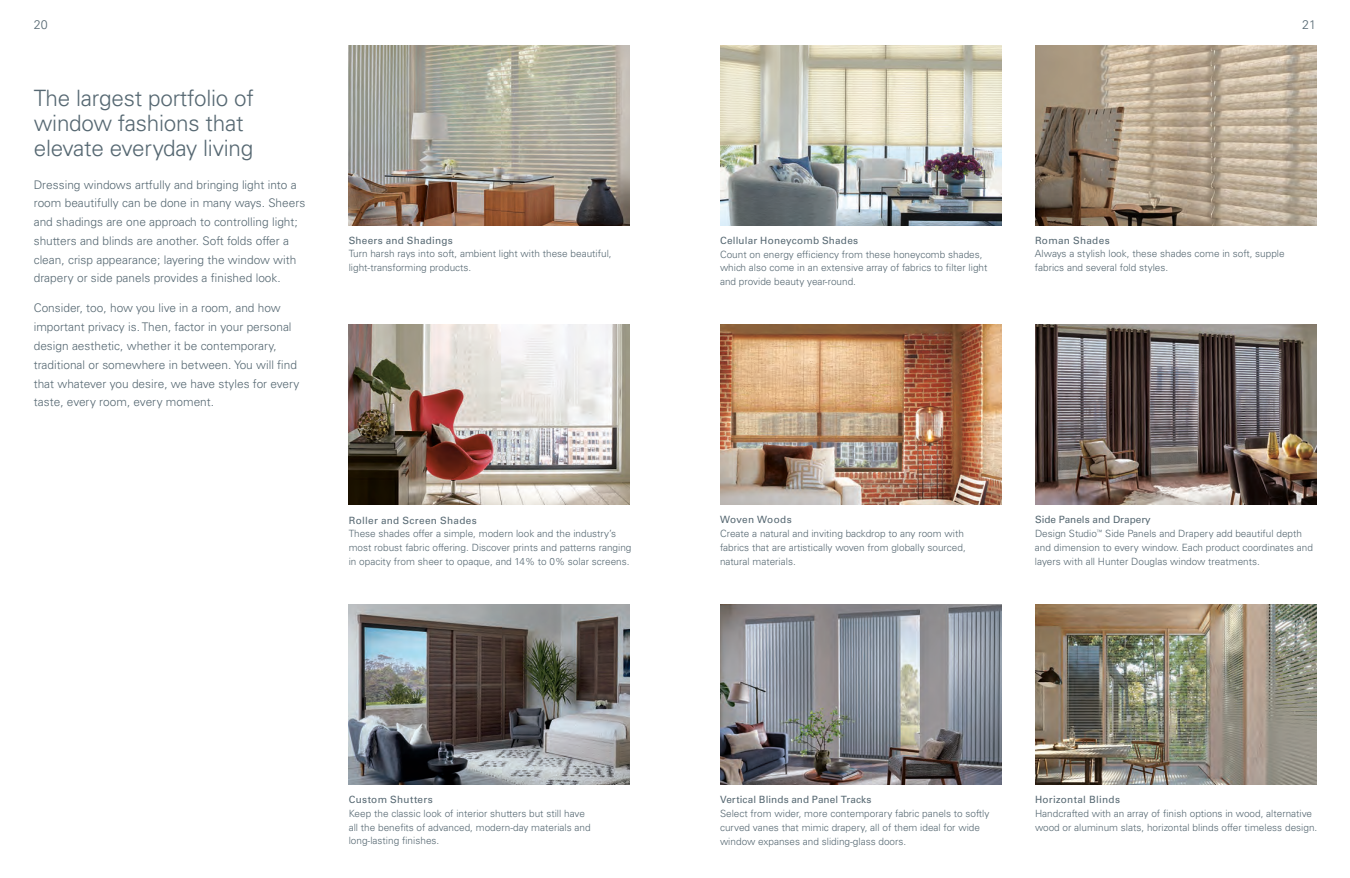
<style>
.page{position:relative;width:1350px;height:878px;background:#fff}
.page>*{position:absolute;margin:0;border:0;box-sizing:border-box;transform-origin:0 0}
.Headline{font:300 22.5px/25px "Univers LT Std";letter-spacing:-.01em;color:#566872}
.Page_no_and_header_l{font:300 12.5px "Univers LT Std";color:#566872}
.Page_no_and_header_r{font:300 12.5px "Univers LT Std";color:#566872}
.Body_Copy_Caption_Co{font:300 11.88px/18.8px "Univers LT Std";color:#566872}
.Body_Copy_Caption_Co-2{font:300 10px/13.8px "Univers LT Std";color:#566872}
.Body_Copy_Caption_Co-3{font:10px "Univers LT Std";letter-spacing:.025em;color:#566872}
.s1{font-weight:400}
</style>
<div class="page">
<img style="left:1035px;top:45px;width:281px;height:180px">
<img style="left:349px;top:325px;width:281px;height:180px">
<img style="left:720px;top:604px;width:281px;height:180px">
<img style="left:1035px;top:604px;width:281px;height:180px">
<img style="left:349px;top:604px;width:281px;height:180px">
<img style="left:349px;top:45px;width:281px;height:180px">
<img style="left:720px;top:45px;width:281px;height:180px">
<img style="left:720px;top:325px;width:281px;height:180px">
<img style="left:1035px;top:325px;width:281px;height:179px">
<p class="Page_no_and_header_l" style="left:34px;top:17px;width:16px">20</p>
<p class="Page_no_and_header_r" style="left:1302px;top:17px;width:16px">21</p>
<p class="Headline" style="left:34px;top:86px;width:222px">The largest portfolio of window fashions that elevate everyday living</p>
<p class="Body_Copy_Caption_Co" style="left:34px;top:175px;width:273px">Dressing windows artfully and bringing light into a room beautifully can be done in many ways. Sheers and shadings are one approach to controlling light; shutters and blinds are another. Soft folds offer a clean, crisp appearance; layering the window with drapery or side panels provides a finished look.</p>
<p class="Body_Copy_Caption_Co" style="left:34px;top:299px;width:267px">Consider, too, how you live in a room, and how important privacy is. Then, factor in your personal design aesthetic, whether it be contemporary, traditional or somewhere in between. You will find that whatever you desire, we have styles for every taste, every room, every moment.</p>
<p class="Body_Copy_Caption_Co-3" style="left:349px;top:234px;width:106px">Sheers and Shadings</p>
<p class="Body_Copy_Caption_Co-2" style="left:349px;top:247px;width:265px">Turn harsh rays into soft, ambient light with these beautiful, light-transforming products.</p>
<p class="Body_Copy_Caption_Co-2" style="left:349px;top:513px;width:284px"><span class="s1">Roller and Screen Shades<br></span>These shades offer a simple, modern look and the industry’s most robust fabric offering. Discover prints and patterns ranging in opacity from sheer to opaque, and 14% to 0% solar screens.</p>
<p class="Body_Copy_Caption_Co-2" style="left:720px;top:233px;width:269px"><span class="s1">Cellular Honeycomb Shades<br></span>Count on energy efficiency from these honeycomb shades, which also come in an extensive array of fabrics to filter light and provide beauty year-round.</p>
<p class="Body_Copy_Caption_Co-2" style="left:1035px;top:233px;width:251px"><span class="s1">Roman Shades<br></span>Always a stylish look, these shades come in soft, supple fabrics and several fold styles.</p>
<p class="Body_Copy_Caption_Co-2" style="left:720px;top:513px;width:247px"><span class="s1">Woven Woods<br></span>Create a natural and inviting backdrop to any room with fabrics that are artistically woven from globally sourced, natural materials.</p>
<p class="Body_Copy_Caption_Co-2" style="left:1035px;top:513px;width:280px"><span class="s1">Side Panels and Drapery<br></span>Design Studio<sup>™</sup> Side Panels and Drapery add beautiful depth and dimension to every window. Each product coordinates and layers with all Hunter Douglas window treatments.</p>
<p class="Body_Copy_Caption_Co-2" style="left:349px;top:792px;width:243px"><span class="s1">Custom Shutters<br></span>Keep the classic look of interior shutters but still have all the benefits of advanced, modern-day materials and long-lasting finishes.</p>
<p class="Body_Copy_Caption_Co-2" style="left:720px;top:793px;width:271px"><span class="s1">Vertical Blinds and Panel Tracks<br></span>Select from wider, more contemporary fabric panels to softly curved vanes that mimic drapery, all of them ideal for wide window expanses and sliding-glass doors.</p>
<p class="Body_Copy_Caption_Co-2" style="left:1035px;top:793px;width:284px"><span class="s1">Horizontal Blinds<br></span>Handcrafted with an array of finish options in wood, alternative wood or aluminum slats, horizontal blinds offer timeless design.</p>
</div>
